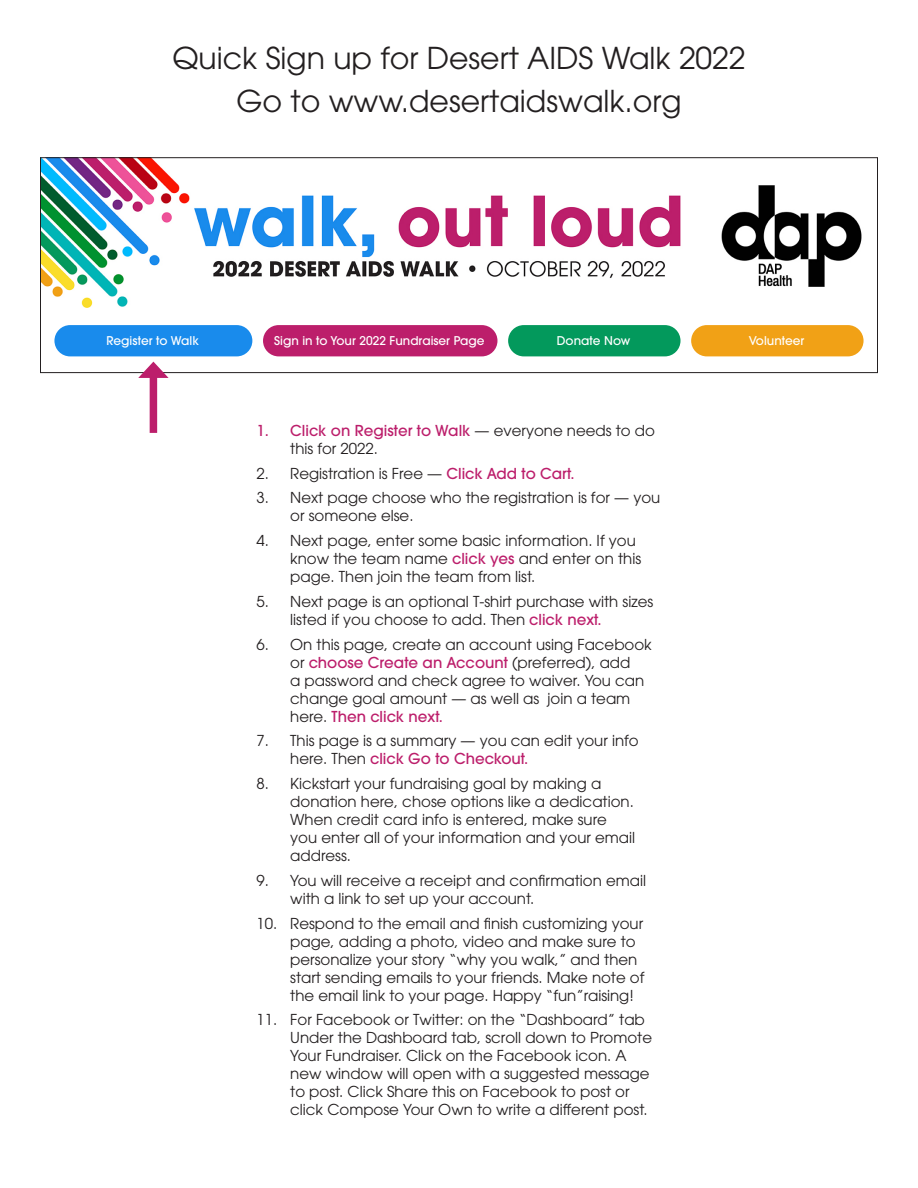
<style>
.page{position:relative;width:918px;height:1188px;background:#fff}
.page>*{position:absolute;margin:0;border:0;box-sizing:border-box;transform-origin:0 0}
.t1{font:30px "ITC Avant Garde Pro";color:#231f20}
.t2{font:15px/18px "ITC Avant Garde Pro";color:#231f20}
.t3{font:500 12px "ITC Avant Garde Pro";color:#fff}
.s1{font-weight:500;color:#bc1e6b}
</style>
<div class="page">
<img style="left:42px;top:160px;width:820px;height:148px">
<div style="left:40px;top:158px;width:838px;height:215px;border:1px solid #231f20"></div>
<div style="left:54px;top:325px;width:198px;height:31px;background:#198bec;border-radius:16px"></div>
<div style="left:508px;top:325px;width:173px;height:31px;background:#03995c;border-radius:16px"></div>
<div style="left:263px;top:325px;width:234px;height:31px;background:#bc1e6b;border-radius:16px"></div>
<div style="left:691px;top:325px;width:173px;height:31px;background:#f1a116;border-radius:16px"></div>
<div style="left:150px;top:372px;width:7px;height:61px;background:#bc1e6b"></div>
<svg style="left:138px;top:362px;width:31px;height:16px"></svg>
<p class="t1" style="left:173px;top:39px;width:574px">Quick Sign up for Desert AIDS Walk 2022</p>
<p class="t1" style="left:236px;top:82px;width:447px">Go to www.desertaidswalk.org</p>
<p class="t3" style="left:106px;top:333px;width:94px">Register to Walk</p>
<p class="t3" style="left:274px;top:333px;width:212px">Sign in to Your 2022 Fundraiser Page</p>
<p class="t3" style="left:557px;top:333px;width:75px">Donate Now</p>
<p class="t3" style="left:749px;top:333px;width:57px">Volunteer</p>
<p class="t2" style="left:290px;top:421px;width:366px;text-indent:-34px"><span class="s1">1. Click on Register to Walk</span> — everyone needs to do this for 2022.</p>
<p class="t2" style="left:256px;top:464px;width:320px">2. Registration is Free — <span class="s1">Click Add to Cart.</span></p>
<p class="t2" style="left:290px;top:489px;width:372px;text-indent:-34px">3. Next page choose who the registration is for — you or someone else.</p>
<p class="t2" style="left:290px;top:531px;width:352px;text-indent:-34px">4. Next page, enter some basic information. If you know the team name <span class="s1">click yes</span> and enter on this page. Then join the team from list.</p>
<p class="t2" style="left:290px;top:592px;width:365px;text-indent:-34px">5. Next page is an optional T-shirt purchase with sizes listed if you choose to add. Then <span class="s1">click next.</span></p>
<p class="t2" style="left:290px;top:635px;width:363px;text-indent:-34px">6. On this page, create an account using Facebook or <span class="s1">choose Create an Account</span> (preferred), add<br>a password and check agree to waiver. You can change goal amount — as well as join a team here. <span class="s1">Then click next.</span></p>
<p class="t2" style="left:290px;top:732px;width:350px;text-indent:-34px">7. This page is a summary — you can edit your info here. Then <span class="s1">click Go to Checkout.</span></p>
<p class="t2" style="left:290px;top:774px;width:346px;text-indent:-34px">8. Kickstart your fundraising goal by making a donation here, chose options like a dedication.<br>When credit card info is entered, make sure you enter all of your information and your email address.</p>
<p class="t2" style="left:290px;top:871px;width:357px;text-indent:-34px">9. You will receive a receipt and confirmation email with a link to set up your account.</p>
<p class="t2" style="left:290px;top:914px;width:356px;text-indent:-34px">10. Respond to the email and finish customizing your page, adding a photo, video and make sure to personalize your story “why you walk,” and then start sending emails to your friends. Make note of the email link to your page. Happy “fun”raising!</p>
<p class="t2" style="left:290px;top:1011px;width:363px;text-indent:-34px">11. For Facebook or Twitter: on the “Dashboard” tab Under the Dashboard tab, scroll down to Promote Your Fundraiser. Click on the Facebook icon. A new window will open with a suggested message to post. Click Share this on Facebook to post or click Compose Your Own to write a different post.</p>
</div>
